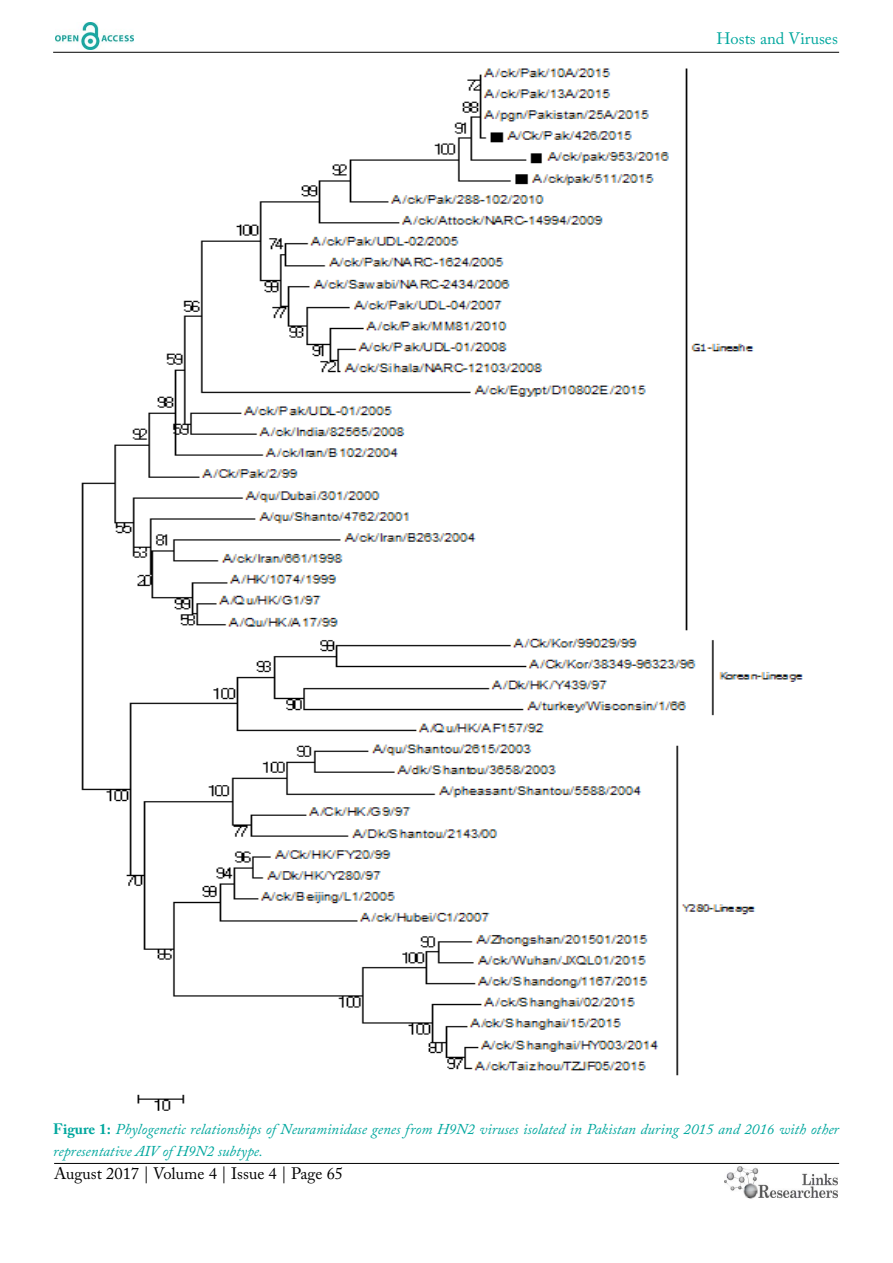
<style>
.page{position:relative;width:893px;height:1263px;background:#fff}
.page>*{position:absolute;margin:0;border:0;box-sizing:border-box;transform-origin:0 0}
.t1{font:16.5px "Adobe Caslon Pro";color:#000}
.t2{font:16.5px "Adobe Caslon Pro";color:#00a79e}
.t3{font:italic 15px/21.6px "Adobe Caslon Pro";color:#00a79e}
.s1{font-weight:700;font-style:normal}
</style>
<div class="page">
<hr style="left:53px;top:52px;width:786px;height:1px;background:#000">
<hr style="left:54px;top:1163px;width:785px;height:1px;background:#000">
<img style="left:724px;top:1167px;width:113px;height:32px">
<img style="left:55px;top:23px;width:79px;height:27px">
<img style="left:81px;top:68px;width:721px;height:1043px">
<p class="t2" style="left:716px;top:29px;width:123px">Hosts and Viruses</p>
<p class="t3" style="left:53px;top:1118px;width:787px"><span class="s1">Figure 1:</span> Phylogenetic relationships of Neuraminidase genes from H9N2 viruses isolated in Pakistan during 2015 and 2016 with other representative AIV of H9N2 subtype.</p>
<p class="t1" style="left:54px;top:1164px;width:291px">August 2017 | Volume 4 | Issue 4 | Page 65</p>
</div>
